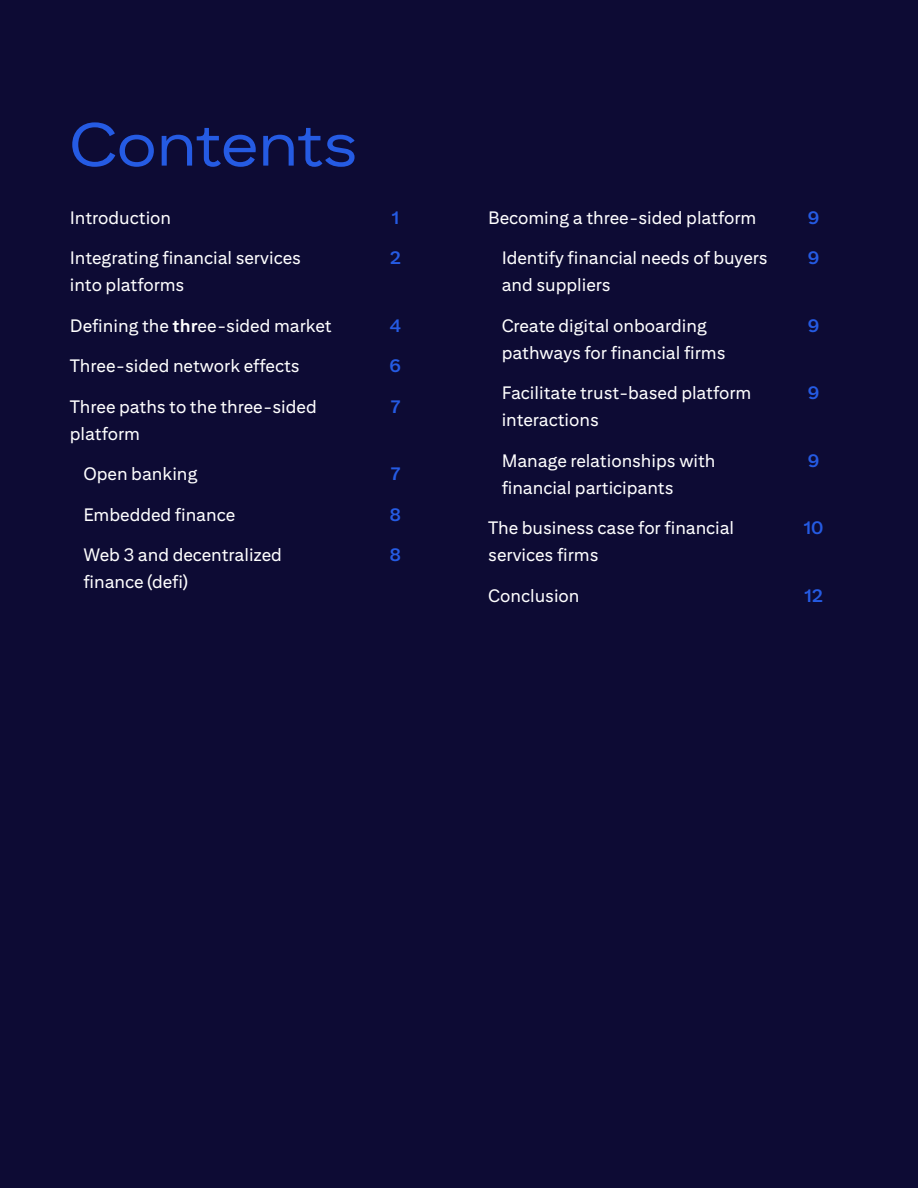
<style>
.page{position:relative;width:918px;height:1188px;background:#0d0b34}
.page>*{position:absolute;margin:0;border:0;box-sizing:border-box;transform-origin:0 0}
.t1{font:60px "Citi Sans Display";letter-spacing:-.01em;color:#255be3}
.t2{font:18px "Citi Sans Text";color:#fff}
.t3{font:700 18px "Citi Sans Text";color:#255be3}
.s1{font-weight:700}
</style>
<div class="page">
<p class="t1" style="left:69px;top:109px;width:291px">Contents</p>
<p class="t2" style="left:70px;top:207px;width:103px">Introduction</p>
<p class="t3" style="left:392px;top:207px;width:9px">1</p>
<p class="t2" style="left:70px;top:247px;width:233px">Integrating financial services</p>
<p class="t3" style="left:390px;top:247px;width:13px">2</p>
<p class="t2" style="left:70px;top:274px;width:116px">into platforms</p>
<p class="t2" style="left:70px;top:315px;width:263px">Defining the <span class="s1">thr</span>ee-sided market</p>
<p class="t3" style="left:390px;top:315px;width:13px">4</p>
<p class="t2" style="left:70px;top:355px;width:231px">Three-sided network effects</p>
<p class="t3" style="left:390px;top:355px;width:13px">6</p>
<p class="t2" style="left:70px;top:396px;width:248px">Three paths to the three-sided</p>
<p class="t3" style="left:390px;top:396px;width:12px">7</p>
<p class="t2" style="left:70px;top:423px;width:72px">platform</p>
<p class="t2" style="left:83px;top:463px;width:115px">Open banking</p>
<p class="t3" style="left:390px;top:463px;width:12px">7</p>
<p class="t2" style="left:83px;top:504px;width:153px">Embedded finance</p>
<p class="t3" style="left:390px;top:504px;width:13px">8</p>
<p class="t2" style="left:83px;top:544px;width:200px">Web 3 and decentralized</p>
<p class="t3" style="left:390px;top:544px;width:13px">8</p>
<p class="t2" style="left:83px;top:571px;width:106px">finance (defi)</p>
<p class="t2" style="left:488px;top:207px;width:270px">Becoming a three-sided platform</p>
<p class="t3" style="left:808px;top:207px;width:13px">9</p>
<p class="t2" style="left:502px;top:247px;width:267px">Identify financial needs of buyers</p>
<p class="t3" style="left:808px;top:247px;width:13px">9</p>
<p class="t2" style="left:502px;top:274px;width:111px">and suppliers</p>
<p class="t2" style="left:502px;top:315px;width:207px">Create digital onboarding</p>
<p class="t3" style="left:808px;top:315px;width:13px">9</p>
<p class="t2" style="left:502px;top:342px;width:225px">pathways for financial firms</p>
<p class="t2" style="left:502px;top:382px;width:251px">Facilitate trust-based platform</p>
<p class="t3" style="left:808px;top:382px;width:13px">9</p>
<p class="t2" style="left:502px;top:409px;width:99px">interactions</p>
<p class="t2" style="left:502px;top:450px;width:215px">Manage relationships with</p>
<p class="t3" style="left:808px;top:450px;width:13px">9</p>
<p class="t2" style="left:502px;top:477px;width:173px">financial participants</p>
<p class="t2" style="left:488px;top:517px;width:247px">The business case for financial</p>
<p class="t3" style="left:804px;top:517px;width:21px">10</p>
<p class="t2" style="left:488px;top:544px;width:112px">services firms</p>
<p class="t2" style="left:488px;top:585px;width:93px">Conclusion</p>
<p class="t3" style="left:804px;top:585px;width:20px">12</p>
</div>
